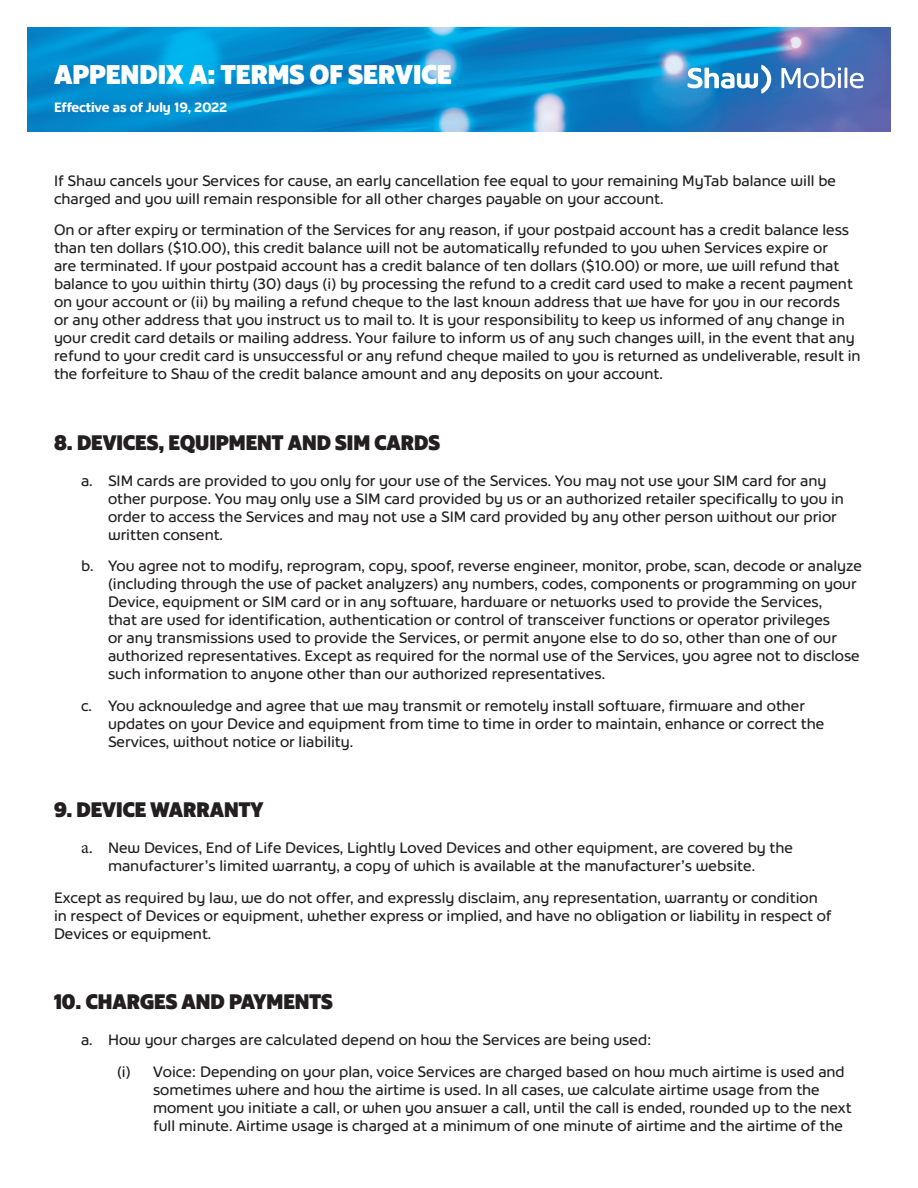
<style>
.page{position:relative;width:918px;height:1188px;background:#fff}
.page>*{position:absolute;margin:0;border:0;box-sizing:border-box;transform-origin:0 0}
.t1{font:900 27px "Shaw";color:#fff}
.Section_Header{font:900 21px "Shaw";color:#231f20}
.t2{font:500 15px/18px "Shaw";color:#231f20}
.t3{font:700 13.5px "Shaw";letter-spacing:-.01em;color:#fff}
.s1{font-family:"Minion Pro";font-weight:400;font-size:18px}
</style>
<div class="page">
<img style="left:27px;top:27px;width:864px;height:104px">
<svg style="left:688px;top:65px;width:83px;height:29px"></svg>
<svg style="left:781px;top:68px;width:60px;height:20px"></svg>
<hr style="left:838px;top:73px;width:3px;height:15px;background:#fff">
<hr style="left:845px;top:68px;width:2px;height:20px;background:#fff">
<svg style="left:850px;top:73px;width:14px;height:15px"></svg>
<h1 class="t1" style="left:54px;top:59px;width:399px">APPENDIX A: TERMS OF SERVICE</h1>
<p class="t3" style="left:54px;top:100px;width:175px">Effective as of July 19, 2022</p>
<p class="t2" style="left:54px;top:172px;width:783px">If Shaw cancels your Services for cause, an early cancellation fee equal to your remaining MyTab balance will be charged and you will remain responsible for all other charges payable on your account.</p>
<p class="t2" style="left:54px;top:221px;width:808px">On or after expiry or termination of the Services for any reason, if your postpaid account has a credit balance less than ten dollars ($10.00), this credit balance will not be automatically refunded to you when Services expire or<br>are terminated. If your postpaid account has a credit balance of ten dollars ($10.00) or more, we will refund that balance to you within thirty (30) days (i) by processing the refund to a credit card used to make a recent payment on your account or (ii) by mailing a refund cheque to the last known address that we have for you in our records<br>or any other address that you instruct us to mail to. It is your responsibility to keep us informed of any change in your credit card details or mailing address. Your failure to inform us of any such changes will, in the event that any refund to your credit card is unsuccessful or any refund cheque mailed to you is returned as undeliverable, result in the forfeiture to Shaw of the credit balance amount and any deposits on your account.</p>
<p class="Section_Header" style="left:54px;top:431px;width:388px">8. DEVICES, EQUIPMENT AND SIM CARDS</p>
<p class="t2" style="left:108px;top:472px;width:737px;text-indent:-27px">a. SIM cards are provided to you only for your use of the Services. You may not use your SIM card for any other purpose. You may only use a SIM card provided by us or an authorized retailer specifically to you in order to access the Services and may not use a SIM card provided by any other person without our prior written consent.</p>
<p class="t2" style="left:108px;top:557px;width:756px;text-indent:-27px">b. You agree not to modify, reprogram, copy, spoof, reverse engineer, monitor, probe, scan, decode or analyze (including through the use of packet analyzers) any numbers, codes, components or programming on your Device, equipment or SIM card or in any software, hardware or networks used to provide the Services,<br>that are used for identification, authentication or control of transceiver functions or operator privileges<br>or any transmissions used to provide the Services, or permit anyone else to do so, other than one of our authorized representatives. Except as required for the normal use of the Services, you agree not to disclose such information to anyone other than our authorized representatives.</p>
<p class="t2" style="left:108px;top:697px;width:718px;text-indent:-27px">c. You acknowledge and agree that we may transmit or remotely install software, firmware and other updates on your Device and equipment from time to time in order to maintain, enhance or correct the<br>Services, without notice or liability.</p>
<p class="Section_Header" style="left:54px;top:798px;width:211px">9. DEVICE WARRANTY</p>
<p class="t2" style="left:108px;top:839px;width:687px;text-indent:-27px"><span class="s1">a.</span> New Devices, End of Life Devices, Lightly Loved Devices and other equipment, are covered by the manufacturer’s limited warranty, a copy of which is available at the manufacturer’s website.</p>
<p class="t2" style="left:54px;top:889px;width:779px">Except as required by law, we do not offer, and expressly disclaim, any representation, warranty or condition in respect of Devices or equipment, whether express or implied, and have no obligation or liability in respect of<br>Devices or equipment.</p>
<p class="Section_Header" style="left:54px;top:990px;width:280px">10. CHARGES AND PAYMENTS</p>
<p class="t2" style="left:81px;top:1031px;width:572px">a. How your charges are calculated depend on how the Services are being used:</p>
<p class="t2" style="left:153px;top:1063px;width:700px;text-indent:-36px">(i) Voice: Depending on your plan, voice Services are charged based on how much airtime is used and sometimes where and how the airtime is used. In all cases, we calculate airtime usage from the moment you initiate a call, or when you answer a call, until the call is ended, rounded up to the next full minute. Airtime usage is charged at a minimum of one minute of airtime and the airtime of the</p>
</div>
